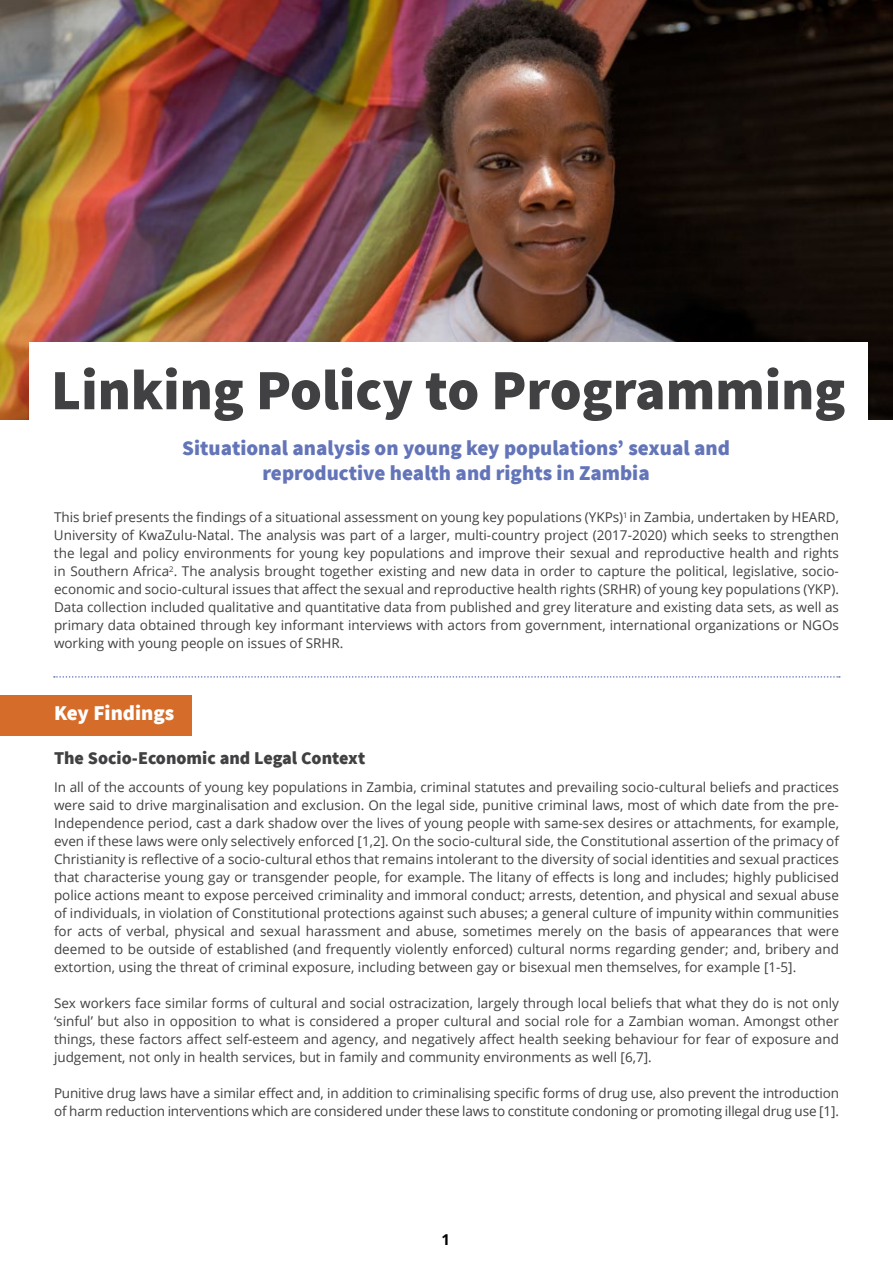
<style>
.page{position:relative;width:893px;height:1263px;background:#fff}
.page>*{position:absolute;margin:0;border:0;box-sizing:border-box;transform-origin:0 0}
.t1{font:900 57px "Source Sans Pro";color:#414042}
.t2{font:900 21px/25.2px "Source Sans Pro";color:#6375b8;text-align:center}
.t3{font:900 21px "Source Sans Pro";color:#fff}
.t4{font:900 18px "Source Sans Pro";color:#414042}
.t5{font:700 15px "Open Sans";color:#000}
.t6{font:13.5px/18px "Open Sans";letter-spacing:-.01em;color:#414042;text-align:justify}
</style>
<div class="page">
<img style="left:0;top:0;width:893px;height:419px">
<div style="left:29px;top:343px;width:839px;height:90px;background:#fff"></div>
<svg style="left:54px;top:676px;width:786px;height:2px"></svg>
<div style="left:0;top:695px;width:191px;height:40px;background:#d56c2a"></div>
<h1 class="t1" style="left:51px;top:353px;width:796px">Linking Policy to Programming</h1>
<h2 class="t2" style="left:182px;top:436px;width:549px">Situational analysis on young key populations’ sexual and reproductive health and rights in Zambia</h2>
<p class="t6" style="left:54px;top:508px;width:786px">This brief presents the findings of a situational assessment on young key populations (YKPs)<sup>1</sup> in Zambia, undertaken by HEARD, University of KwaZulu-Natal. The analysis was part of a larger, multi-country project (2017-2020) which seeks to strengthen the legal and policy environments for young key populations and improve their sexual and reproductive health and rights in Southern Africa<sup>2</sup>. The analysis brought together existing and new data in order to capture the political, legislative, socio&shy;economic and socio-cultural issues that affect the sexual and reproductive health rights (SRHR) of young key populations (YKP).<br>Data collection included qualitative and quantitative data from published and grey literature and existing data sets, as well as primary data obtained through key informant interviews with actors from government, international organizations or NGOs working with young people on issues of SRHR.</p>
<h2 class="t3" style="left:54px;top:699px;width:122px">Key Findings</h2>
<h3 class="t4" style="left:54px;top:746px;width:313px">The Socio-Economic and Legal Context</h3>
<p class="t6" style="left:54px;top:778px;width:786px">In all of the accounts of young key populations in Zambia, criminal statutes and prevailing socio-cultural beliefs and practices were said to drive marginalisation and exclusion. On the legal side, punitive criminal laws, most of which date from the pre-Independence period, cast a dark shadow over the lives of young people with same-sex desires or attachments, for example, even if these laws were only selectively enforced [1,2]. On the socio-cultural side, the Constitutional assertion of the primacy of Christianity is reflective of a socio-cultural ethos that remains intolerant to the diversity of social identities and sexual practices that characterise young gay or transgender people, for example. The litany of effects is long and includes; highly publicised police actions meant to expose perceived criminality and immoral conduct; arrests, detention, and physical and sexual abuse of individuals, in violation of Constitutional protections against such abuses; a general culture of impunity within communities for acts of verbal, physical and sexual harassment and abuse, sometimes merely on the basis of appearances that were deemed to be outside of established (and frequently violently enforced) cultural norms regarding gender; and, bribery and extortion, using the threat of criminal exposure, including between gay or bisexual men themselves, for example [1-5].</p>
<p class="t6" style="left:54px;top:994px;width:786px">Sex workers face similar forms of cultural and social ostracization, largely through local beliefs that what they do is not only ‘sinful’ but also in opposition to what is considered a proper cultural and social role for a Zambian woman. Amongst other things, these factors affect self-esteem and agency, and negatively affect health seeking behaviour for fear of exposure and judgement, not only in health services, but in family and community environments as well [6,7].</p>
<p class="t6" style="left:54px;top:1084px;width:786px">Punitive drug laws have a similar effect and, in addition to criminalising specific forms of drug use, also prevent the introduction of harm reduction interventions which are considered under these laws to constitute condoning or promoting illegal drug use [1].</p>
<p class="t5" style="left:442px;top:1229px;width:10px">1</p>
</div>
